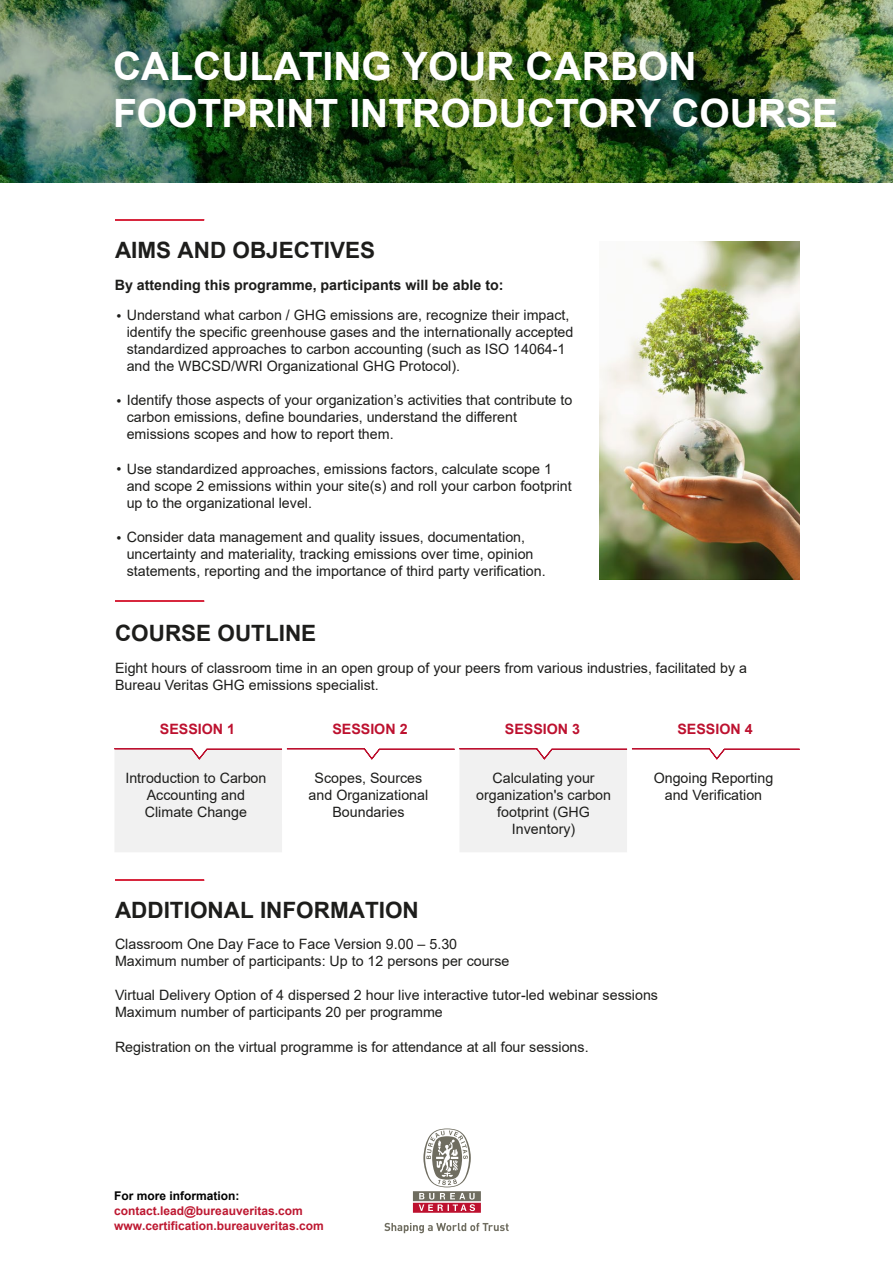
<style>
.page{position:relative;width:893px;height:1263px;background:#fff}
.page>*{position:absolute;margin:0;border:0;box-sizing:border-box;transform-origin:0 0}
.t1{font:700 39px/46.8px "Arial";color:#fff}
.t2{font:700 22.5px "Arial";color:#1d1d1b}
.t3{font:14.25px/17.1px "Arial";color:#1d1d1b}
.t4{font:700 14.25px "Arial";color:#1d1d1b}
.t5{font:700 14.25px "Arial";color:#bd112f}
.t6{font:700 12px/15px "Arial";color:#bd1730}
.t7{font:700 12px "Arial";color:#010101}
</style>
<div class="page">
<img style="left:0;top:0;width:893px;height:183px">
<svg style="left:413px;top:1128px;width:68px;height:85px"></svg>
<svg style="left:384px;top:1223px;width:125px;height:10px"></svg>
<hr style="left:115px;top:219px;width:89px;height:2px;background:#d7273e">
<hr style="left:115px;top:600px;width:89px;height:2px;background:#d7273e">
<img style="left:599px;top:242px;width:200px;height:338px">
<hr style="left:115px;top:879px;width:89px;height:2px;background:#d7273e">
<svg style="left:114px;top:748px;width:686px;height:104px"></svg>
<h1 class="t1" style="left:113px;top:43px;width:727px">CALCULATING YOUR CARBON<br>FOOTPRINT INTRODUCTORY COURSE</h1>
<h2 class="t2" style="left:115px;top:234px;width:262px">AIMS AND OBJECTIVES</h2>
<p class="t4" style="left:115px;top:275px;width:390px">By attending this programme, participants will be able to:</p>
<p class="t3" style="left:127px;top:306px;width:448px;text-indent:-10px">• Understand what carbon / GHG emissions are, recognize their impact, identify the specific greenhouse gases and the internationally accepted standardized approaches to carbon accounting (such as ISO 14064-1 and the WBCSD/WRI Organizational GHG Protocol).</p>
<p class="t3" style="left:127px;top:391px;width:447px;text-indent:-10px">• Identify those aspects of your organization’s activities that contribute to carbon emissions, define boundaries, understand the different emissions scopes and how to report them.</p>
<p class="t3" style="left:127px;top:460px;width:447px;text-indent:-10px">• Use standardized approaches, emissions factors, calculate scope 1 and scope 2 emissions within your site(s) and roll your carbon footprint up to the organizational level.</p>
<p class="t3" style="left:127px;top:528px;width:420px;text-indent:-10px">• Consider data management and quality issues, documentation, uncertainty and materiality, tracking emissions over time, opinion statements, reporting and the importance of third party verification.</p>
<h2 class="t2" style="left:115px;top:617px;width:203px">COURSE OUTLINE</h2>
<p class="t3" style="left:115px;top:659px;width:634px">Eight hours of classroom time in an open group of your peers from various industries, facilitated by a<br>Bureau Veritas GHG emissions specialist.</p>
<p class="t5" style="left:160px;top:719px;width:77px">SESSION 1</p>
<p class="t3" style="left:125px;top:769px;width:142px;text-align:center">Introduction to Carbon<br>Accounting and<br>Climate Change</p>
<p class="t5" style="left:332px;top:719px;width:77px">SESSION 2</p>
<p class="t3" style="left:309px;top:769px;width:121px;text-align:center">Scopes, Sources and Organizational<br>Boundaries</p>
<h2 class="t2" style="left:115px;top:894px;width:305px">ADDITIONAL INFORMATION</h2>
<p class="t5" style="left:505px;top:719px;width:77px">SESSION 3</p>
<p class="t3" style="left:476px;top:769px;width:136px;text-align:center">Calculating your organization's carbon footprint (GHG<br>Inventory)</p>
<p class="t5" style="left:677px;top:719px;width:77px">SESSION 4</p>
<p class="t3" style="left:654px;top:769px;width:121px;text-align:center">Ongoing Reporting and Verification</p>
<p class="t3" style="left:115px;top:935px;width:396px">Classroom One Day Face to Face Version 9.00 – 5.30<br>Maximum number of participants: Up to 12 persons per course</p>
<p class="t3" style="left:115px;top:987px;width:545px">Virtual Delivery Option of 4 dispersed 2 hour live interactive tutor-led webinar sessions<br>Maximum number of participants 20 per programme</p>
<p class="t3" style="left:115px;top:1038px;width:475px">Registration on the virtual programme is for attendance at all four sessions.</p>
<p class="t7" style="left:114px;top:1187px;width:127px">For more information:</p>
<p class="t6" style="left:114px;top:1203px;width:211px">contact.lead@bureauveritas.com www.certification.bureauveritas.com</p>
</div>
